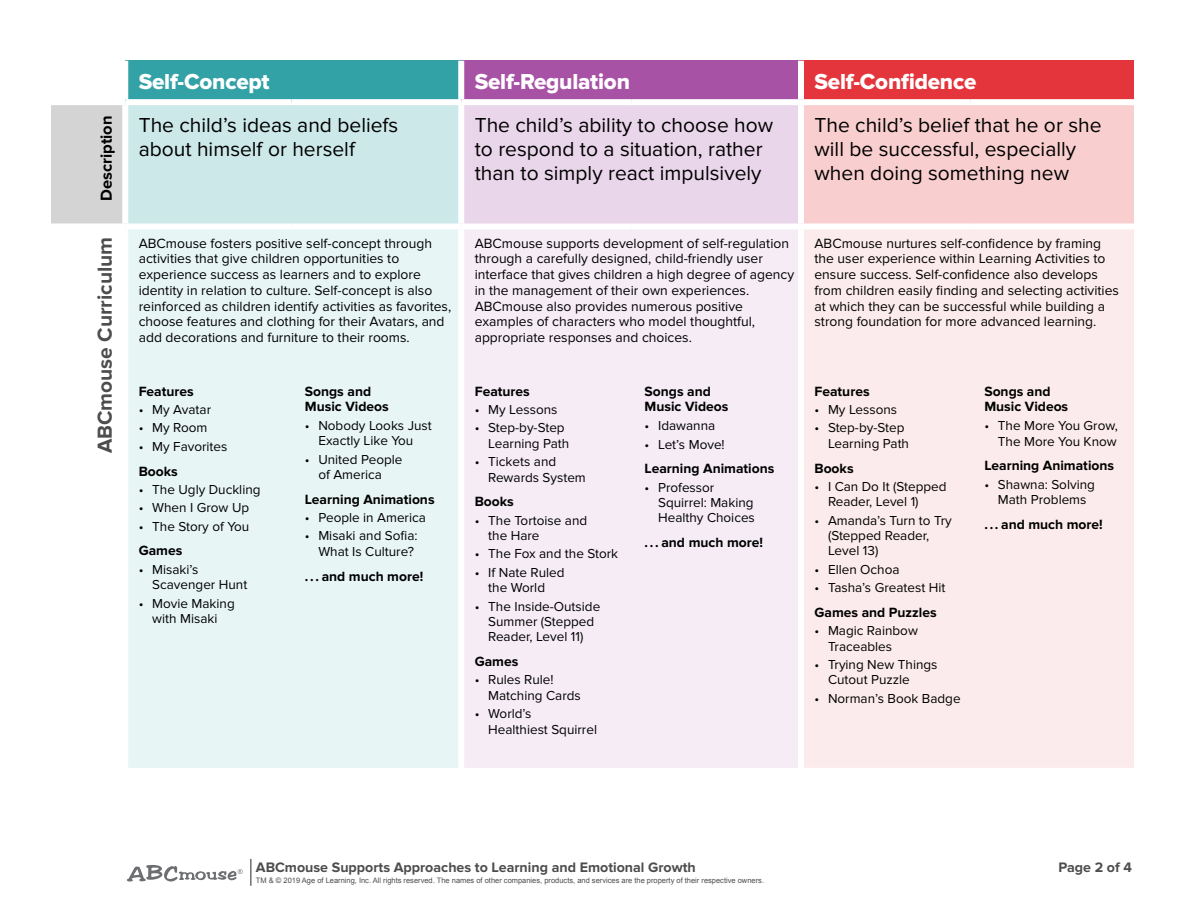
<style>
.page{position:relative;width:1188px;height:918px;background:#fff}
.page>*{position:absolute;margin:0;border:0;box-sizing:border-box;transform-origin:0 0}
.t1{font:22.5px "Proxima Nova Extrabld";letter-spacing:-.01em;color:#fff}
.t2{font:21px/24px "Proxima Nova";color:#000}
.t3{font:700 21px "Proxima Nova";color:#4d4d4d}
.t4{font:700 16.5px "Proxima Nova";color:#000}
.t5{font:700 14.25px "Proxima Nova";color:#4d4d4d}
.t6{font:13.8px/15.8px "Proxima Nova";color:#000}
.t7{font:700 13.8px/15.8px "Proxima Nova";color:#000}
.t8{font:13.5px/15.5px "Proxima Nova";color:#000}
.t9{font:7.5px "Arial";color:#4d4d4d}
</style>
<div class="page">
<div style="left:125px;top:61px;width:336px;height:41px;background:#33a2a6"></div>
<div style="left:461px;top:61px;width:340px;height:41px;background:#a852a5"></div>
<div style="left:801px;top:61px;width:333px;height:41px;background:#e5353c"></div>
<div style="left:51px;top:102px;width:74px;height:124px;background:#d4d4d4"></div>
<div style="left:125px;top:102px;width:336px;height:124px;background:#cce8e9"></div>
<div style="left:461px;top:102px;width:340px;height:124px;background:#ead6ea"></div>
<div style="left:801px;top:102px;width:333px;height:124px;background:#f9cecf"></div>
<div style="left:128px;top:230px;width:330px;height:538px;background:#e8f5f5"></div>
<div style="left:461px;top:226px;width:340px;height:152px;background:#f5ecf5"></div>
<div style="left:804px;top:230px;width:330px;height:538px;background:#fcebec"></div>
<div style="left:464px;top:378px;width:334px;height:390px;background:#f5ecf5"></div>
<div style="left:51px;top:224px;width:74px;height:6px;background:#fff"></div>
<div style="left:51px;top:99px;width:74px;height:6px;background:#fff"></div>
<div style="left:458px;top:105px;width:6px;height:119px;background:#fff"></div>
<div style="left:798px;top:105px;width:6px;height:119px;background:#fff"></div>
<div style="left:458px;top:230px;width:6px;height:148px;background:#fff"></div>
<div style="left:798px;top:230px;width:6px;height:148px;background:#fff"></div>
<div style="left:122px;top:61px;width:6px;height:38px;background:#fff"></div>
<div style="left:458px;top:61px;width:6px;height:38px;background:#fff"></div>
<div style="left:798px;top:61px;width:6px;height:38px;background:#fff"></div>
<div style="left:125px;top:99px;width:166px;height:6px;background:#fff"></div>
<div style="left:122px;top:105px;width:6px;height:119px;background:#fff"></div>
<div style="left:291px;top:99px;width:170px;height:6px;background:#fff"></div>
<div style="left:461px;top:99px;width:170px;height:6px;background:#fff"></div>
<div style="left:631px;top:99px;width:170px;height:6px;background:#fff"></div>
<div style="left:801px;top:99px;width:170px;height:6px;background:#fff"></div>
<div style="left:971px;top:99px;width:163px;height:6px;background:#fff"></div>
<div style="left:125px;top:224px;width:166px;height:6px;background:#fff"></div>
<div style="left:291px;top:224px;width:170px;height:6px;background:#fff"></div>
<div style="left:461px;top:224px;width:170px;height:6px;background:#fff"></div>
<div style="left:631px;top:224px;width:170px;height:6px;background:#fff"></div>
<div style="left:801px;top:224px;width:170px;height:6px;background:#fff"></div>
<div style="left:971px;top:224px;width:163px;height:6px;background:#fff"></div>
<svg style="left:250px;top:859px;width:1px;height:27px"></svg>
<svg style="left:127px;top:865px;width:116px;height:17px"></svg>
<h1 class="t1" style="left:139px;top:68px;width:132px">Self-Concept</h1>
<h1 class="t1" style="left:475px;top:68px;width:157px">Self-Regulation</h1>
<h1 class="t1" style="left:814px;top:68px;width:163px">Self-Confidence</h1>
<p class="t4" style="left:97px;top:201px;width:87px;rotate:-90deg">Description</p>
<h2 class="t2" style="left:139px;top:114px;width:261px">The child’s ideas and beliefs about himself or herself</h2>
<h2 class="t2" style="left:475px;top:114px;width:300px">The child’s ability to choose how to respond to a situation, rather than to simply react impulsively</h2>
<h2 class="t2" style="left:815px;top:114px;width:289px">The child’s belief that he or she will be successful, especially when doing something new</h2>
<h2 class="t3" style="left:93px;top:453px;width:218px;rotate:-90deg">ABCmouse Curriculum</h2>
<p class="t6" style="left:139px;top:235px;width:314px">ABCmouse fosters positive self-concept through activities that give children opportunities to experience success as learners and to explore identity in relation to culture. Self-concept is also reinforced as children identify activities as favorites, choose features and clothing for their Avatars, and add decorations and furniture to their rooms.</p>
<p class="t6" style="left:475px;top:235px;width:321px">ABCmouse supports development of self-regulation through a carefully designed, child-friendly user interface that gives children a high degree of agency in the management of their own experiences.<br>ABCmouse also provides numerous positive examples of characters who model thoughtful, appropriate responses and choices.</p>
<p class="t6" style="left:814px;top:235px;width:306px">ABCmouse nurtures self-confidence by framing the user experience within Learning Activities to ensure success. Self-confidence also develops from children easily finding and selecting activities at which they can be successful while building a strong foundation for more advanced learning.</p>
<p class="t7" style="left:305px;top:384px;width:85px">Songs and<br>Music Videos</p>
<p class="t8" style="left:305px;top:418px;width:128px;text-align:center">• Nobody Looks Just<br>Exactly Like You</p>
<p class="t8" style="left:305px;top:452px;width:99px;text-align:center">• United People of America</p>
<p class="t7" style="left:305px;top:492px;width:131px">Learning Animations</p>
<p class="t8" style="left:305px;top:510px;width:123px">• People in America</p>
<p class="t8" style="left:305px;top:528px;width:114px;text-align:right">• Misaki and Sofia:<br>What Is Culture?</p>
<p class="t7" style="left:305px;top:568px;width:120px">. . . and much more!</p>
<p class="t7" style="left:645px;top:384px;width:85px">Songs and<br>Music Videos</p>
<p class="t8" style="left:645px;top:418px;width:72px">• Idawanna</p>
<p class="t8" style="left:645px;top:437px;width:82px">• Let’s Move!</p>
<p class="t7" style="left:645px;top:461px;width:131px">Learning Animations</p>
<p class="t8" style="left:658px;top:480px;width:98px;text-indent:-14px">• Professor<br>Squirrel: Making<br>Healthy Choices</p>
<p class="t7" style="left:645px;top:535px;width:120px">. . . and much more!</p>
<p class="t7" style="left:984px;top:384px;width:85px">Songs and<br>Music Videos</p>
<p class="t8" style="left:984px;top:418px;width:135px;text-align:right">• The More You Grow,<br>The More You Know</p>
<p class="t7" style="left:984px;top:458px;width:131px">Learning Animations</p>
<p class="t8" style="left:984px;top:477px;width:112px;text-align:center">• Shawna: Solving<br>Math Problems</p>
<p class="t7" style="left:984px;top:517px;width:120px">. . . and much more!</p>
<p class="t7" style="left:139px;top:384px;width:57px">Features</p>
<p class="t8" style="left:139px;top:402px;width:74px">• My Avatar</p>
<p class="t8" style="left:139px;top:420px;width:70px">• My Room</p>
<p class="t8" style="left:139px;top:439px;width:90px">• My Favorites</p>
<p class="t7" style="left:139px;top:463px;width:41px">Books</p>
<p class="t8" style="left:139px;top:482px;width:123px">• The Ugly Duckling</p>
<p class="t8" style="left:139px;top:500px;width:112px">• When I Grow Up</p>
<p class="t8" style="left:139px;top:519px;width:112px">• The Story of You</p>
<p class="t7" style="left:139px;top:543px;width:45px">Games</p>
<p class="t8" style="left:152px;top:562px;width:97px;text-indent:-14px">• Misaki’s<br>Scavenger Hunt</p>
<p class="t8" style="left:139px;top:596px;width:98px;text-align:center">• Movie Making with Misaki</p>
<p class="t7" style="left:814px;top:384px;width:57px">Features</p>
<p class="t8" style="left:814px;top:402px;width:84px">• My Lessons</p>
<p class="t8" style="left:828px;top:420px;width:83px;text-indent:-14px">• Step-by-Step<br>Learning Path</p>
<p class="t7" style="left:814px;top:460px;width:41px">Books</p>
<p class="t8" style="left:828px;top:479px;width:120px;text-indent:-14px">• I Can Do It (Stepped<br>Reader, Level 1)</p>
<p class="t8" style="left:828px;top:513px;width:125px;text-indent:-14px">• Amanda’s Turn to Try (Stepped Reader,<br>Level 13)</p>
<p class="t8" style="left:814px;top:562px;width:87px">• Ellen Ochoa</p>
<p class="t8" style="left:814px;top:580px;width:132px">• Tasha’s Greatest Hit</p>
<p class="t7" style="left:814px;top:605px;width:124px">Games and Puzzles</p>
<p class="t8" style="left:828px;top:623px;width:91px;text-indent:-14px">• Magic Rainbow<br>Traceables</p>
<p class="t8" style="left:828px;top:657px;width:111px;text-indent:-14px">• Trying New Things<br>Cutout Puzzle</p>
<p class="t8" style="left:814px;top:691px;width:148px">• Norman’s Book Badge</p>
<p class="t7" style="left:475px;top:384px;width:57px">Features</p>
<p class="t8" style="left:475px;top:402px;width:84px">• My Lessons</p>
<p class="t8" style="left:488px;top:420px;width:83px;text-indent:-14px">• Step-by-Step<br>Learning Path</p>
<p class="t8" style="left:488px;top:454px;width:99px;text-indent:-14px">• Tickets and<br>Rewards System</p>
<p class="t7" style="left:475px;top:494px;width:41px">Books</p>
<p class="t8" style="left:488px;top:513px;width:100px;text-indent:-14px">• The Tortoise and the Hare</p>
<p class="t8" style="left:475px;top:546px;width:145px">• The Fox and the Stork</p>
<p class="t8" style="left:475px;top:565px;width:91px;text-align:center">• If Nate Ruled the World</p>
<p class="t8" style="left:475px;top:599px;width:127px;text-align:center">• The Inside-Outside<br>Summer (Stepped<br>Reader, Level 11)</p>
<p class="t7" style="left:475px;top:654px;width:45px">Games</p>
<p class="t8" style="left:488px;top:672px;width:94px;text-indent:-14px">• Rules Rule!<br>Matching Cards</p>
<p class="t8" style="left:488px;top:706px;width:110px;text-indent:-14px">• World’s<br>Healthiest Squirrel</p>
<p class="t5" style="left:256px;top:859px;width:441px">ABCmouse Supports Approaches to Learning and Emotional Growth</p>
<p class="t5" style="left:1059px;top:859px;width:75px">Page 2 of 4</p>
<p class="t9" style="left:256px;top:875px;width:510px">TM &amp; © 2019 Age of Learning, Inc. All rights reserved. The names of other companies, products, and services are the property of their respective owners.</p>
</div>
